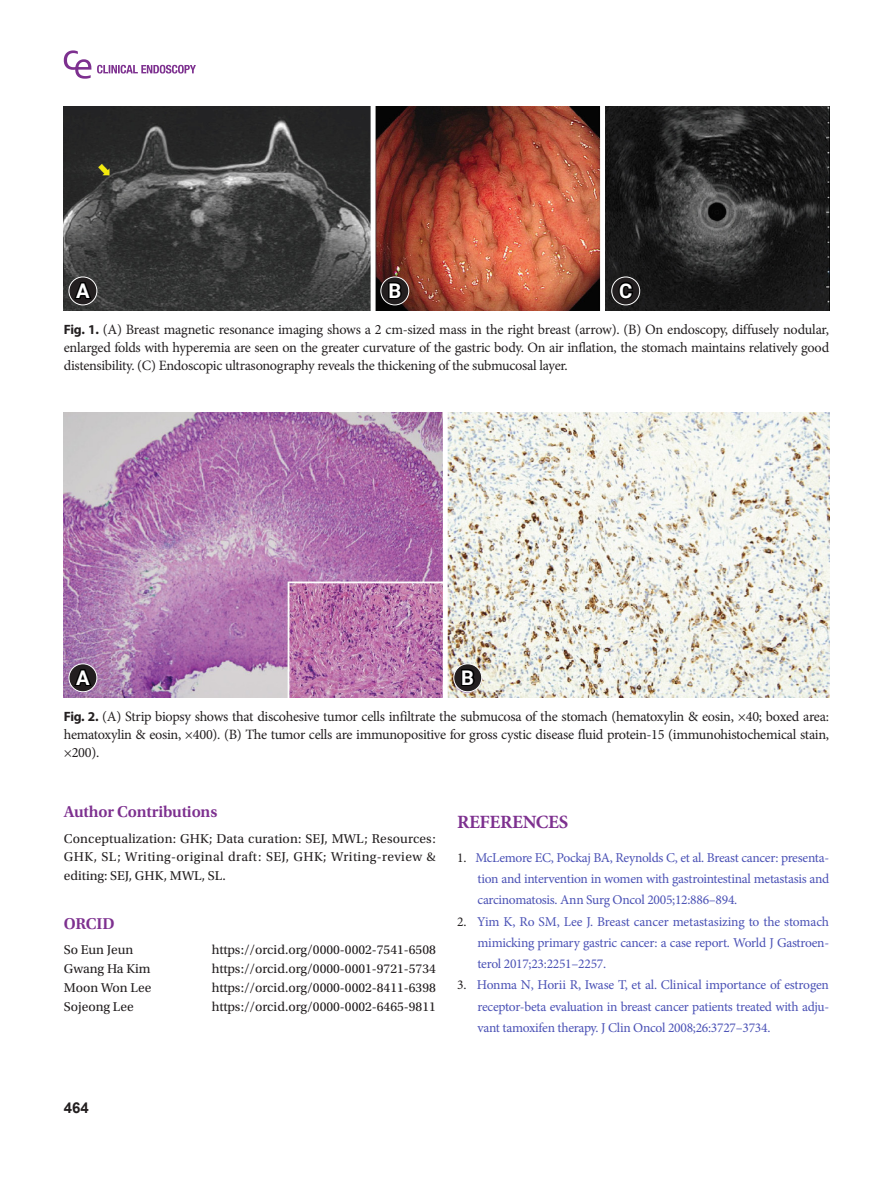
<style>
.page{position:relative;width:893px;height:1191px;background:#fff}
.page>*{position:absolute;margin:0;border:0;box-sizing:border-box;transform-origin:0 0}
.t1{font:700 20.25px "Roboto";color:#fff}
.body-title{font:700 18.75px "Minion Pro";letter-spacing:-.02em;color:#7d308f}
.article_info{font:600 16.5px "Utopia Std";letter-spacing:-.01em;color:#7d308f}
.t2{font:700 15px "Arial";color:#231f20}
.fig-caption{font:14.25px/18px "Minion Pro";letter-spacing:-.02em;color:#231f20;text-align:justify}
.ref{font:13.5px/21.3px "Minion Pro";letter-spacing:-.02em;color:#4a51b5;text-align:justify}
.article_info_body{font:13.5px/18.8px "Utopia Std";color:#231f20;text-align:justify}
.s1{font-family:"Myriad Pro";font-weight:700;font-size:13.5px}
.s2{color:#231f20}
</style>
<div class="page">
<img style="left:64px;top:106px;width:765px;height:204px">
<img style="left:64px;top:412px;width:765px;height:285px">
<svg style="left:69px;top:277px;width:28px;height:28px"></svg>
<div style="left:68px;top:276px;width:29px;height:29px;border:1px solid #fff;border-radius:50%"></div>
<svg style="left:72px;top:281px;width:22px;height:20px"></svg>
<svg style="left:69px;top:664px;width:28px;height:28px"></svg>
<div style="left:68px;top:663px;width:29px;height:29px;border:1px solid #fff;border-radius:50%"></div>
<svg style="left:72px;top:667px;width:22px;height:21px"></svg>
<svg style="left:454px;top:664px;width:28px;height:28px"></svg>
<div style="left:453px;top:663px;width:29px;height:29px;border:1px solid #fff;border-radius:50%"></div>
<svg style="left:460px;top:667px;width:17px;height:20px"></svg>
<svg style="left:381px;top:277px;width:28px;height:28px"></svg>
<div style="left:380px;top:276px;width:29px;height:29px;border:1px solid #fff;border-radius:50%"></div>
<svg style="left:387px;top:280px;width:17px;height:20px"></svg>
<svg style="left:612px;top:277px;width:28px;height:28px"></svg>
<div style="left:611px;top:276px;width:29px;height:29px;border:1px solid #fff;border-radius:50%"></div>
<svg style="left:617px;top:280px;width:18px;height:21px"></svg>
<svg style="left:97px;top:65px;width:99px;height:8px"></svg>
<svg style="left:64px;top:50px;width:27px;height:29px"></svg>
<p class="t1" style="left:76px;top:276px;width:15px">A</p>
<p class="t1" style="left:388px;top:276px;width:14px">B</p>
<p class="t1" style="left:619px;top:276px;width:15px">C</p>
<p class="fig-caption" style="left:64px;top:320px;width:767px"><span class="s1">Fig. 1.</span> (A) Breast magnetic resonance imaging shows a 2 cm-sized mass in the right breast (arrow). (B) On endoscopy, diffusely nodular, enlarged folds with hyperemia are seen on the greater curvature of the gastric body. On air inflation, the stomach maintains relatively good distensibility. (C) Endoscopic ultrasonography reveals the thickening of the submucosal layer.</p>
<p class="t1" style="left:76px;top:663px;width:15px">A</p>
<p class="t1" style="left:461px;top:663px;width:14px">B</p>
<p class="fig-caption" style="left:64px;top:707px;width:767px"><span class="s1">Fig. 2.</span> (A) Strip biopsy shows that discohesive tumor cells infiltrate the submucosa of the stomach (hematoxylin &amp; eosin, ×40; boxed area: hematoxylin &amp; eosin, ×400). (B) The tumor cells are immunopositive for gross cystic disease fluid protein-15 (immunohistochemical stain, ×200).</p>
<p class="article_info" style="left:64px;top:802px;width:155px">Author Contributions</p>
<p class="article_info_body" style="left:64px;top:829px;width:374px">Conceptualization: GHK; Data curation: SEJ, MWL; Resources:<br>GHK, SL; Writing-original draft: SEJ, GHK; Writing-review &amp; editing: SEJ, GHK, MWL, SL.</p>
<p class="article_info" style="left:64px;top:914px;width:52px">ORCID</p>
<p class="article_info_body" style="left:64px;top:941px;width:71px">So Eun Jeun</p>
<p class="article_info_body" style="left:212px;top:941px;width:226px">https://orcid.org/0000-0002-7541-6508</p>
<p class="article_info_body" style="left:64px;top:959px;width:88px">Gwang Ha Kim</p>
<p class="article_info_body" style="left:212px;top:959px;width:226px">https://orcid.org/0000-0001-9721-5734</p>
<p class="article_info_body" style="left:64px;top:978px;width:89px">Moon Won Lee</p>
<p class="article_info_body" style="left:212px;top:978px;width:226px">https://orcid.org/0000-0002-8411-6398</p>
<p class="article_info_body" style="left:64px;top:997px;width:71px">Sojeong Lee</p>
<p class="article_info_body" style="left:212px;top:997px;width:226px">https://orcid.org/0000-0002-6465-9811</p>
<p class="body-title" style="left:457px;top:808px;width:113px">REFERENCES</p>
<p class="ref" style="left:477px;top:847px;width:353px;text-indent:-20px"><span class="s2">1.</span> McLemore EC, Pockaj BA, Reynolds C, et al. Breast cancer: presenta&shy;tion and intervention in women with gastrointestinal metastasis and carcinomatosis. Ann Surg Oncol 2005;12:886–894.</p>
<p class="ref" style="left:477px;top:910px;width:353px;text-indent:-20px"><span class="s2">2.</span> Yim K, Ro SM, Lee J. Breast cancer metastasizing to the stomach mimicking primary gastric cancer: a case report. World J Gastroen&shy;terol 2017;23:2251–2257.</p>
<p class="ref" style="left:477px;top:974px;width:353px;text-indent:-20px"><span class="s2">3.</span> Honma N, Horii R, Iwase T, et al. Clinical importance of estrogen receptor-beta evaluation in breast cancer patients treated with adju&shy;vant tamoxifen therapy. J Clin Oncol 2008;26:3727–3734.</p>
<p class="t2" style="left:64px;top:1096px;width:27px">464</p>
</div>
